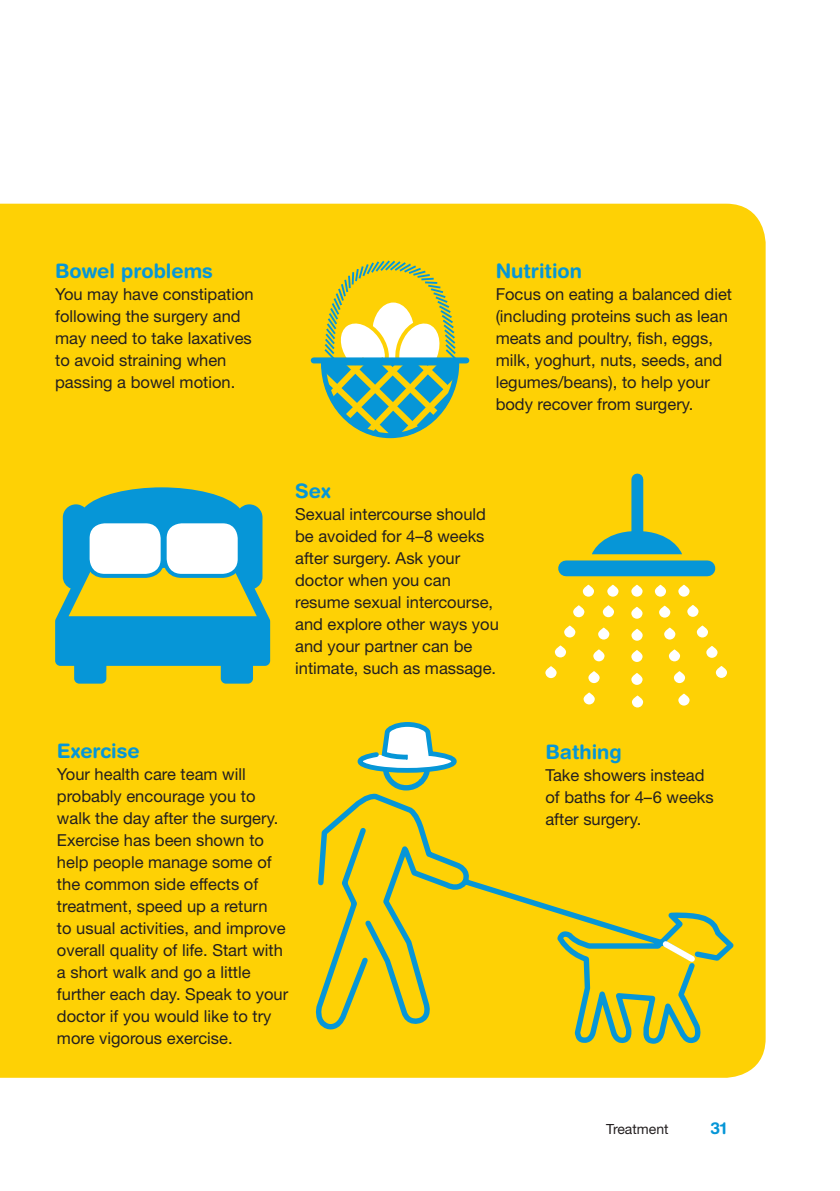
<style>
.page{position:relative;width:840px;height:1191px;background:#fff}
.page>*{position:absolute;margin:0;border:0;box-sizing:border-box;transform-origin:0 0}
._5__Box_copy_BLUE_te{font:700 20px "Helvetica Rounded LT Std";color:#0696d7}
._5__Box_copy_BLUE_te-2{font:16.4px/22px "Helvetica Neue LT Std";color:#231f20}
.t1{font:700 16.4px "Helvetica Rounded LT Std";color:#0696d7}
.t2{font:14px "Helvetica Neue LT Std";color:#231f20}
</style>
<div class="page">
<div style="left:0;top:204px;width:765px;height:873px;background:#fed105"></div>
<div style="left:565px;top:560px;width:142px;height:16px;background:#0696d7"></div>
<svg style="left:591px;top:530px;width:91px;height:25px;background:#55a893"></svg>
<div style="left:631px;top:479px;width:12px;height:57px;background:#0696d7"></div>
<svg style="left:582px;top:584px;width:11px;height:12px"></svg>
<svg style="left:573px;top:605px;width:11px;height:12px"></svg>
<svg style="left:545px;top:666px;width:11px;height:12px"></svg>
<svg style="left:583px;top:692px;width:11px;height:12px"></svg>
<svg style="left:631px;top:695px;width:11px;height:12px"></svg>
<svg style="left:678px;top:693px;width:11px;height:12px"></svg>
<svg style="left:696px;top:625px;width:11px;height:12px"></svg>
<div style="left:706px;top:646px;width:11px;height:12px;background:#fff;border-radius:50%"></div>
<svg style="left:715px;top:666px;width:11px;height:12px"></svg>
<svg style="left:673px;top:671px;width:11px;height:12px"></svg>
<svg style="left:668px;top:649px;width:11px;height:12px"></svg>
<svg style="left:663px;top:627px;width:12px;height:12px"></svg>
<div style="left:631px;top:629px;width:11px;height:11px;background:#fff;border-radius:50%"></div>
<svg style="left:597px;top:627px;width:12px;height:12px"></svg>
<svg style="left:564px;top:625px;width:11px;height:12px"></svg>
<svg style="left:554px;top:645px;width:11px;height:12px"></svg>
<svg style="left:588px;top:671px;width:11px;height:12px"></svg>
<svg style="left:593px;top:649px;width:11px;height:12px"></svg>
<svg style="left:631px;top:650px;width:11px;height:12px"></svg>
<div style="left:631px;top:673px;width:11px;height:12px;background:#fff;border-radius:50%"></div>
<svg style="left:602px;top:605px;width:11px;height:12px"></svg>
<div style="left:631px;top:607px;width:11px;height:12px;background:#fff;border-radius:50%"></div>
<svg style="left:658px;top:605px;width:12px;height:12px"></svg>
<div style="left:687px;top:605px;width:11px;height:12px;background:#fff;border-radius:50%"></div>
<svg style="left:607px;top:584px;width:11px;height:12px"></svg>
<svg style="left:631px;top:584px;width:11px;height:12px"></svg>
<svg style="left:654px;top:584px;width:11px;height:12px"></svg>
<svg style="left:678px;top:584px;width:11px;height:12px"></svg>
<svg style="left:313px;top:740px;width:425px;height:337px;background:#eacc15"></svg>
<svg style="left:355px;top:719px;width:104px;height:56px"></svg>
<svg style="left:55px;top:487px;width:215px;height:196px;background:#66ad84"></svg>
<div style="left:88px;top:521px;width:74px;height:55px;background:#fff;border-radius:17px"></div>
<div style="left:86px;top:519px;width:78px;height:59px;border:4px solid #0696d7;border-radius:17px"></div>
<div style="left:164px;top:521px;width:75px;height:55px;background:#fff;border-radius:17px"></div>
<div style="left:162px;top:519px;width:79px;height:59px;border:4px solid #0696d7;border-radius:17px"></div>
<svg style="left:300px;top:258px;width:180px;height:198px;background:#cac948"></svg>
<svg style="left:657px;top:936px;width:42px;height:31px"></svg>
<p class="_5__Box_copy_BLUE_te" style="left:55px;top:259px;width:159px">Bowel problems</p>
<p class="_5__Box_copy_BLUE_te-2" style="left:55px;top:283px;width:200px">You may have constipation following the surgery and may need to take laxatives to avoid straining when passing a bowel motion.</p>
<p class="_5__Box_copy_BLUE_te" style="left:495px;top:259px;width:88px">Nutrition</p>
<p class="_5__Box_copy_BLUE_te-2" style="left:495px;top:283px;width:238px">Focus on eating a balanced diet (including proteins such as lean meats and poultry, fish, eggs, milk, yoghurt, nuts, seeds, and legumes/beans), to help your body recover from surgery.</p>
<p class="_5__Box_copy_BLUE_te" style="left:295px;top:479px;width:37px">Sex</p>
<p class="_5__Box_copy_BLUE_te-2" style="left:295px;top:503px;width:205px">Sexual intercourse should be avoided for 4–8 weeks after surgery. Ask your doctor when you can resume sexual intercourse, and explore other ways you and your partner can be intimate, such as massage.</p>
<p class="_5__Box_copy_BLUE_te" style="left:57px;top:738px;width:84px">Exercise</p>
<p class="_5__Box_copy_BLUE_te-2" style="left:57px;top:762px;width:233px">Your health care team will probably encourage you to walk the day after the surgery.<br>Exercise has been shown to help people manage some of the common side effects of treatment, speed up a return<br>to usual activities, and improve overall quality of life. Start with a short walk and go a little further each day. Speak to your doctor if you would like to try more vigorous exercise.</p>
<p class="_5__Box_copy_BLUE_te" style="left:545px;top:739px;width:78px">Bathing</p>
<p class="_5__Box_copy_BLUE_te-2" style="left:545px;top:764px;width:170px">Take showers instead of baths for 4–6 weeks after surgery.</p>
<p class="t2" style="left:606px;top:1120px;width:64px">Treatment</p>
<p class="t1" style="left:710px;top:1118px;width:18px">31</p>
</div>
